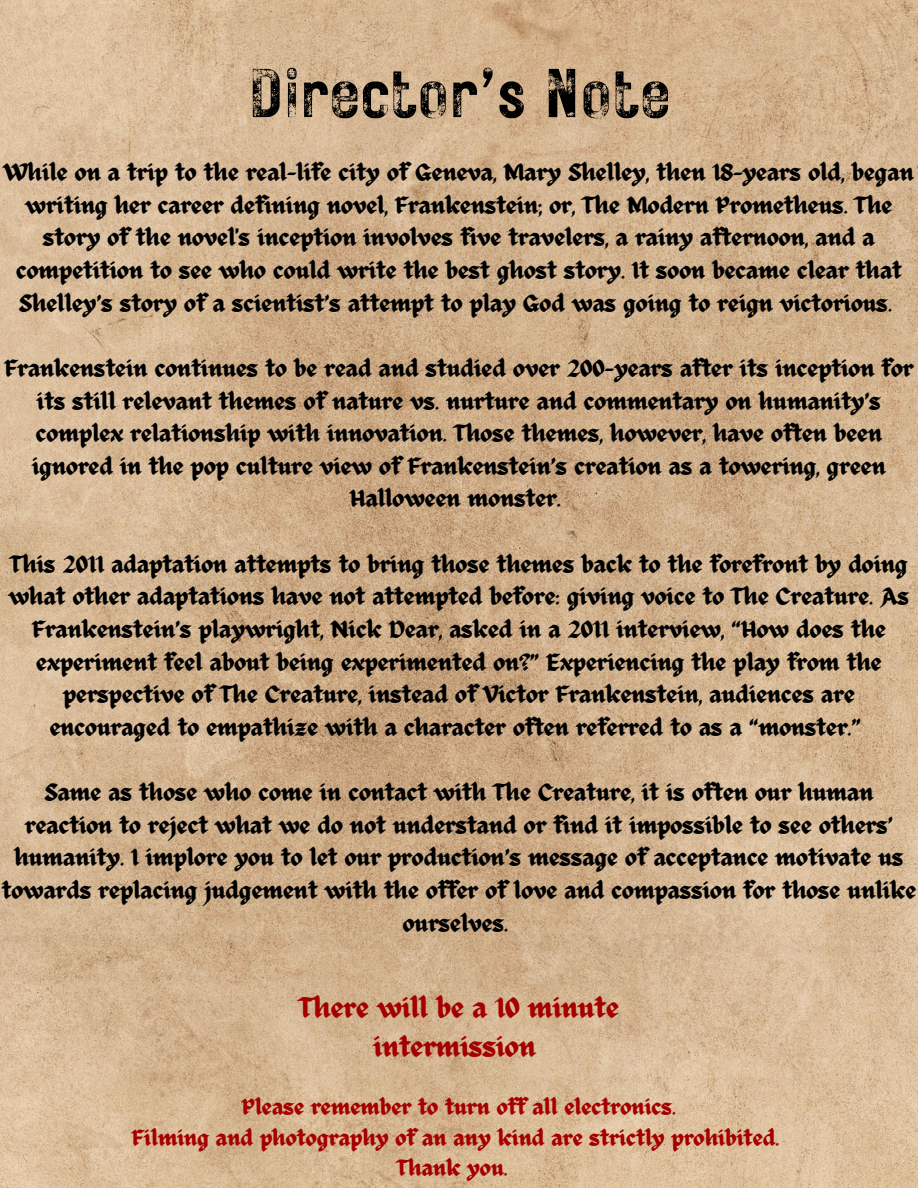
<style>
.page{position:relative;width:918px;height:1188px;background:#fff}
.page>*{position:absolute;margin:0;border:0;box-sizing:border-box;transform-origin:0 0}
.t1{font:69px "Rustic Printed Stamp";color:#000}
.t2{font:28.5px/39.3px "ED Celandine";color:#a40000;text-align:center}
.t3{font:24px/32.7px "ED Celandine";color:#000;text-align:center}
.t4{font:22.5px "ED Celandine";color:#a40000}
</style>
<div class="page">
<img style="left:0;top:0;width:918px;height:1188px">
<p class="t1" style="left:248px;top:47px;width:424px">Director’s Note</p>
<p class="t3" style="left:4px;top:158px;width:911px">While on a trip to the real-life city of Geneva, Mary Shelley, then 18-years old, began writing her career defining novel, Frankenstein; or, The Modern Prometheus. The story of the novel's inception involves five travelers, a rainy afternoon, and a competition to see who could write the best ghost story. It soon became clear that Shelley’s story of a scientist’s attempt to play God was going to reign victorious.</p>
<p class="t3" style="left:4px;top:353px;width:911px">Frankenstein continues to be read and studied over 200-years after its inception for its still relevant themes of nature vs. nurture and commentary on humanity’s complex relationship with innovation. Those themes, however, have often been ignored in the pop culture view of Frankenstein’s creation as a towering, green Halloween monster.</p>
<p class="t3" style="left:9px;top:549px;width:902px">This 2011 adaptation attempts to bring those themes back to the forefront by doing what other adaptations have not attempted before: giving voice to The Creature. As Frankenstein’s playwright, Nick Dear, asked in a 2011 interview, “How does the experiment feel about being experimented on?” Experiencing the play from the perspective of The Creature, instead of Victor Frankenstein, audiences are encouraged to empathize with a character often referred to as a “monster.”</p>
<p class="t3" style="left:2px;top:777px;width:916px">Same as those who come in contact with The Creature, it is often our human reaction to reject what we do not understand or find it impossible to see others’ humanity. I implore you to let our production’s message of acceptance motivate us towards replacing judgement with the offer of love and compassion for those unlike ourselves.</p>
<p class="t2" style="left:299px;top:990px;width:321px">There will be a 10 minute intermission</p>
<p class="t4" style="left:242px;top:1095px;width:436px">Please remember to turn off all electronics.</p>
<p class="t4" style="left:132px;top:1125px;width:649px">Filming and photography of an any kind are strictly prohibited.</p>
<p class="t4" style="left:397px;top:1156px;width:112px">Thank you.</p>
</div>
